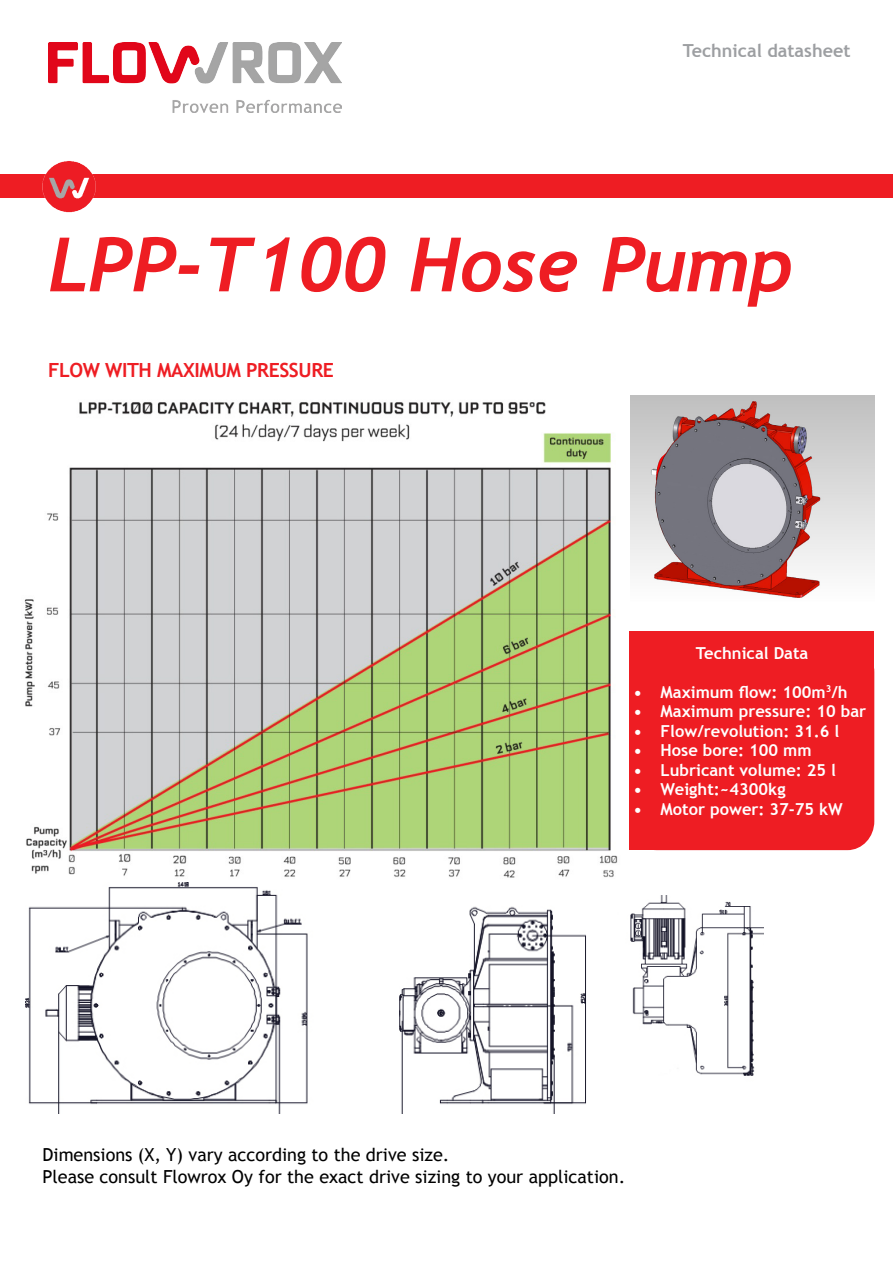
<style>
.page{position:relative;width:893px;height:1263px;background:#fff}
.page>*{position:absolute;margin:0;border:0;box-sizing:border-box;transform-origin:0 0}
.t1{font:italic 700 75px "Trebuchet";color:#ee1d23}
.t2{font:700 19.5px "Trebuchet MS";letter-spacing:-.02em;color:#ee1d23}
.t3{font:18px "Trebuchet MS";color:#000}
.t4{font:700 18px "Trebuchet MS";color:#9d9fa2}
.t5{font:700 16.5px "Trebuchet MS";color:#fff}
</style>
<div class="page">
<div style="left:0;top:174px;width:893px;height:24px;background:#ee1d23"></div>
<div style="left:630px;top:643px;width:244px;height:207px;background:#ee1d23;border-radius:28px"></div>
<div style="left:682px;top:631px;width:192px;height:132px;background:#ee1d23"></div>
<div style="left:629px;top:631px;width:85px;height:219px;background:#ee1d23"></div>
<img style="left:43px;top:161px;width:53px;height:52px">
<img style="left:48px;top:43px;width:293px;height:69px">
<img style="left:24px;top:402px;width:594px;height:476px">
<img style="left:630px;top:895px;width:133px;height:181px">
<img style="left:26px;top:882px;width:560px;height:232px">
<img style="left:630px;top:395px;width:244px;height:203px">
<p class="t4" style="left:683px;top:39px;width:169px">Technical datasheet</p>
<p class="t1" style="left:48px;top:217px;width:747px">LPP-T100 Hose Pump</p>
<p class="t2" style="left:48px;top:358px;width:287px">FLOW WITH MAXIMUM PRESSURE</p>
<p class="t5" style="left:696px;top:642px;width:114px">Technical Data</p>
<p class="t5" style="left:634px;top:681px;width:216px">• Maximum flow: 100m<sup>3</sup>/h</p>
<p class="t5" style="left:634px;top:701px;width:234px">• Maximum pressure: 10 bar</p>
<p class="t5" style="left:634px;top:720px;width:207px">• Flow/revolution: 31.6 l</p>
<p class="t5" style="left:634px;top:740px;width:180px">• Hose bore: 100 mm</p>
<p class="t5" style="left:634px;top:759px;width:204px">• Lubricant volume: 25 l</p>
<p class="t5" style="left:634px;top:779px;width:154px">• Weight:~4300kg</p>
<p class="t5" style="left:634px;top:798px;width:211px">• Motor power: 37-75 kW</p>
<p class="t3" style="left:43px;top:1144px;width:408px">Dimensions (X, Y) vary according to the drive size.</p>
<p class="t3" style="left:43px;top:1165px;width:584px">Please consult Flowrox Oy for the exact drive sizing to your application.</p>
</div>
